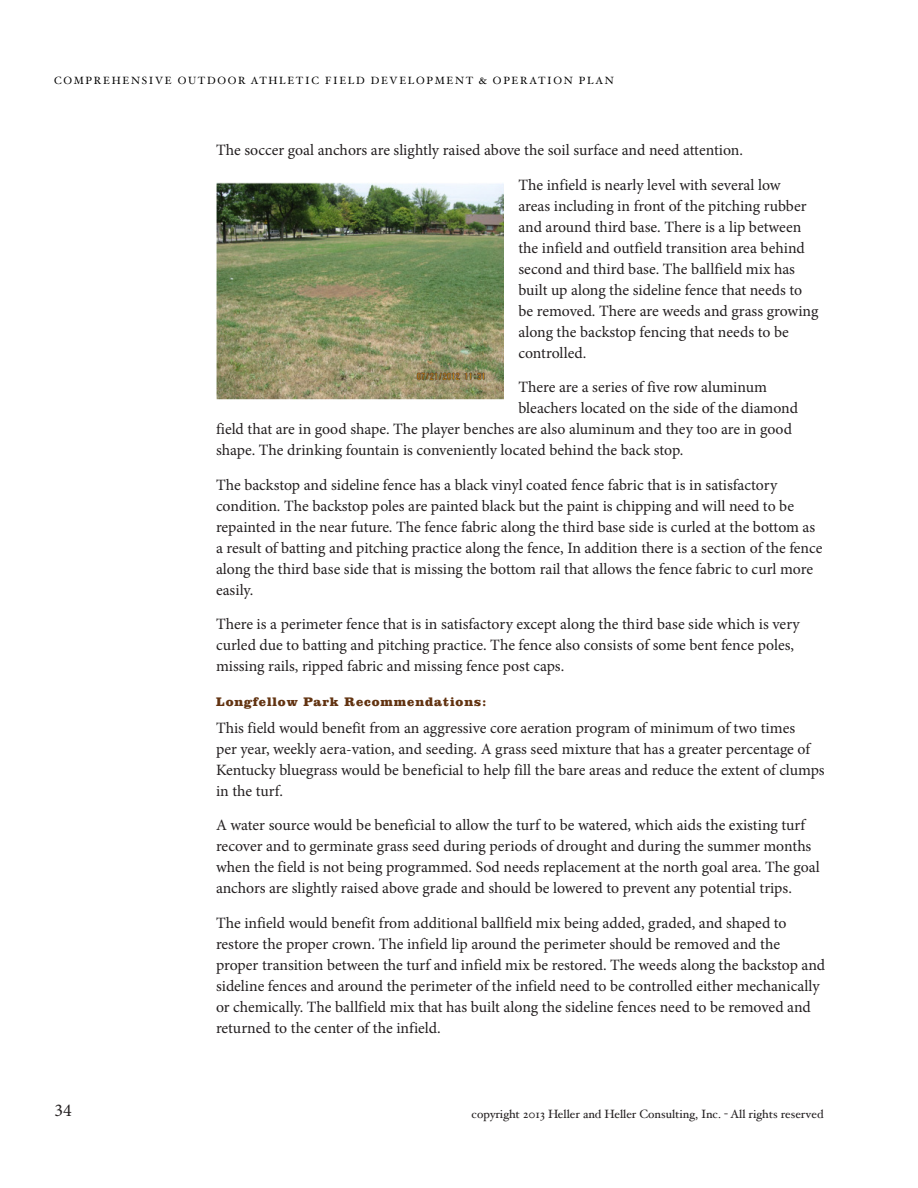
<style>
.page{position:relative;width:918px;height:1188px;background:#fff}
.page>*{position:absolute;margin:0;border:0;box-sizing:border-box;transform-origin:0 0}
.t1{font:18px "Minion Pro";color:#231f20}
.MAIN_BODY{font:15.75px/21px "Minion Pro";color:#231f20}
.body__bold{font:900 12.75px "Clarendon BT";letter-spacing:.07em;color:#623311}
.t2{font:12px "Hoefler Text";color:#231f20}
.t3{font:10.5px "Hoefler Text";letter-spacing:.16em;color:#000}
</style>
<div class="page">
<img style="left:216px;top:182px;width:288px;height:217px">
<p class="t3" style="left:54px;top:74px;width:561px">COMPREHENSIVE OUTDOOR ATHLETIC FIELD DEVELOPMENT &amp; OPERATION PLAN</p>
<p class="MAIN_BODY" style="left:216px;top:140px;width:529px">The soccer goal anchors are slightly raised above the soil surface and need attention.</p>
<p class="MAIN_BODY" style="left:518px;top:174px;width:302px">The infield is nearly level with several low<br>areas including in front of the pitching rubber and around third base. There is a lip between the infield and outfield transition area behind second and third base. The ballfield mix has built up along the sideline fence that needs to be removed. There are weeds and grass growing along the backstop fencing that needs to be controlled.</p>
<p class="MAIN_BODY" style="left:518px;top:377px;width:250px">There are a series of five row aluminum</p>
<p class="MAIN_BODY" style="left:518px;top:398px;width:281px">bleachers located on the side of the diamond</p>
<p class="MAIN_BODY" style="left:216px;top:419px;width:578px">field that are in good shape. The player benches are also aluminum and they too are in good</p>
<p class="MAIN_BODY" style="left:216px;top:440px;width:469px">shape. The drinking fountain is conveniently located behind the back stop.</p>
<p class="MAIN_BODY" style="left:216px;top:474px;width:608px">The backstop and sideline fence has a black vinyl coated fence fabric that is in satisfactory condition. The backstop poles are painted black but the paint is chipping and will need to be repainted in the near future. The fence fabric along the third base side is curled at the bottom as a result of batting and pitching practice along the fence, In addition there is a section of the fence along the third base side that is missing the bottom rail that allows the fence fabric to curl more easily.</p>
<p class="MAIN_BODY" style="left:216px;top:614px;width:585px">There is a perimeter fence that is in satisfactory except along the third base side which is very curled due to batting and pitching practice. The fence also consists of some bent fence poles, missing rails, ripped fabric and missing fence post caps.</p>
<p class="body__bold" style="left:216px;top:694px;width:272px">Longfellow Park Recommendations:</p>
<p class="MAIN_BODY" style="left:216px;top:717px;width:610px">This field would benefit from an aggressive core aeration program of minimum of two times<br>per year, weekly aera-vation, and seeding. A grass seed mixture that has a greater percentage of Kentucky bluegrass would be beneficial to help fill the bare areas and reduce the extent of clumps in the turf.</p>
<p class="MAIN_BODY" style="left:216px;top:815px;width:605px">A water source would be beneficial to allow the turf to be watered, which aids the existing turf recover and to germinate grass seed during periods of drought and during the summer months when the field is not being programmed. Sod needs replacement at the north goal area. The goal anchors are slightly raised above grade and should be lowered to prevent any potential trips.</p>
<p class="MAIN_BODY" style="left:216px;top:912px;width:611px">The infield would benefit from additional ballfield mix being added, graded, and shaped to restore the proper crown. The infield lip around the perimeter should be removed and the proper transition between the turf and infield mix be restored. The weeds along the backstop and sideline fences and around the perimeter of the infield need to be controlled either mechanically or chemically. The ballfield mix that has built along the sideline fences need to be removed and returned to the center of the infield.</p>
<p class="t1" style="left:54px;top:1099px;width:19px">34</p>
<p class="t2" style="left:472px;top:1107px;width:353px">copyright 2013 Heller and Heller Consulting, Inc. - All rights reserved</p>
</div>
